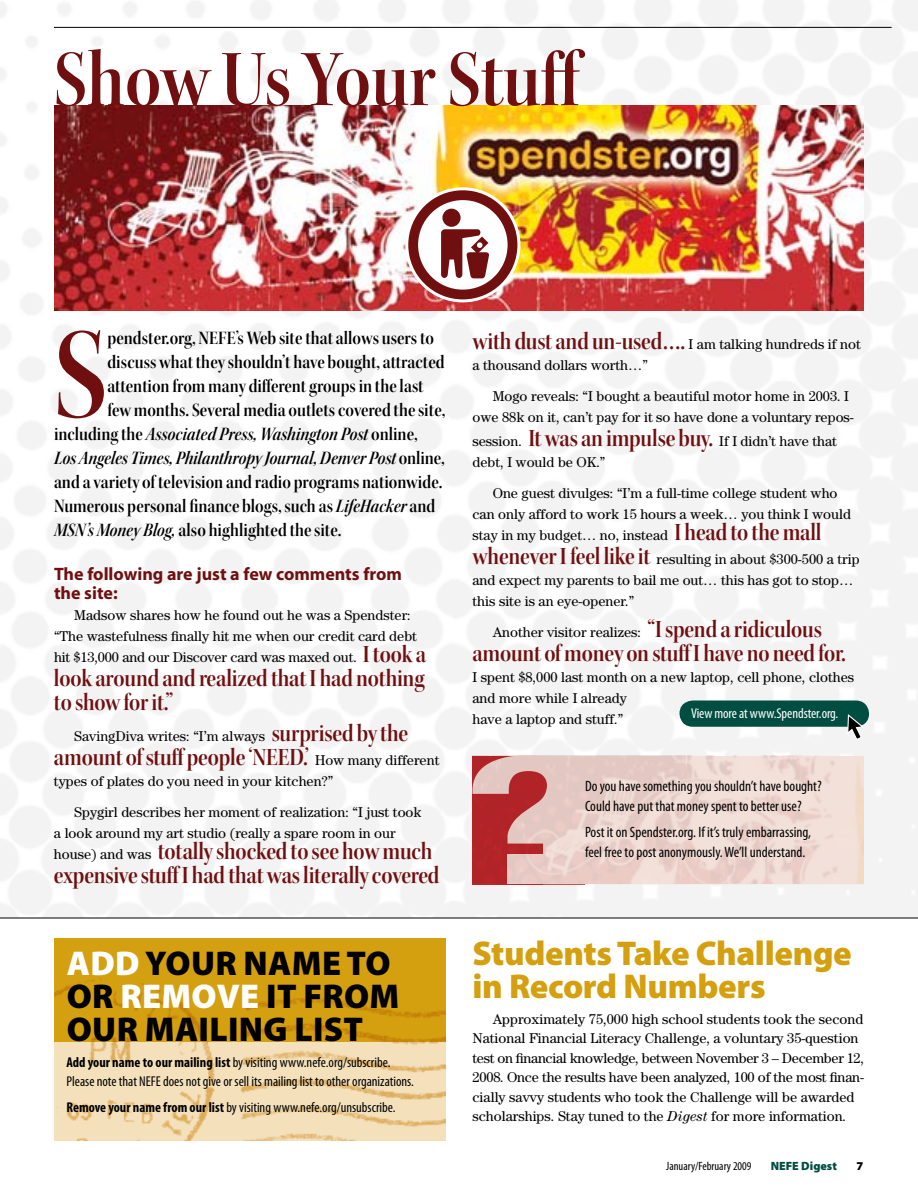
<style>
.page{position:relative;width:918px;height:1188px;background:#fff}
.page>*{position:absolute;margin:0;border:0;box-sizing:border-box;transform-origin:0 0}
.t1{font:133.8px "Kepler Std Semibold Scn Disp";color:#700f10}
.t2{font:82.5px "Kepler Std Semibold Scn Disp";color:#700f10}
.t3{font:900 34.5px/33px "Myriad Pro";letter-spacing:.01em;color:#000}
.t4{font:900 34.5px/33px "Myriad Pro";letter-spacing:-.01em;color:#d5a00f}
.t5{font:900 34.5px "Myriad Pro";color:#fff}
.t6{font:25.5px/24px "Kepler Std Semibold Scn Disp";letter-spacing:-.01em;color:#700f10}
.t7{font:19.5px/24px "Kepler Std Semibold Scn Disp";color:#000}
.t8{font:19.5px/24px "Kepler Std Semibold Scn It Disp";color:#000}
.t9{font:700 18px/19.5px "Myriad";color:#700f10}
.t10{font:condensed 15px/19.5px "Myriad Pro";color:#000}
.t11{font:14.25px/21px "Century";color:#000}
.t12{font:condensed 14.25px/19.5px "Myriad Pro";color:#000}
.t13{font:condensed 14.25px "Myriad Pro";letter-spacing:-.005em;color:#fff}
.t14{font:condensed 12px "Myriad Pro";color:#000}
.t15{font:900 12px "Myriad Pro";color:#004d42}
.t16{font:900 12px "Myriad Pro";color:#000}
.s1{font-family:"Kepler Std Semibold Scn Disp"}
.s2{font-family:"Kepler Std Semibold Scn It Disp"}
.s3{font-family:"Kepler Std Semibold Scn Disp";font-size:25.5px;color:#700f10}
.s4{font-family:"Century";font-size:14.25px;color:#000}
.s5{color:#fff}
.s6{font-weight:700}
.s7{font-style:italic}
</style>
<div class="page">
<img style="left:0;top:0;width:451px;height:608px">
<img style="left:451px;top:0;width:467px;height:666px">
<img style="left:451px;top:666px;width:467px;height:252px">
<hr style="left:54px;top:27px;width:838px;height:1px;background:#000">
<div style="left:680px;top:700px;width:189px;height:27px;background:#004d42;border-radius:13px"></div>
<svg style="left:847px;top:714px;width:17px;height:27px"></svg>
<div style="left:54px;top:938px;width:392px;height:104px;background:#d5a00f"></div>
<img style="left:54px;top:978px;width:392px;height:163px">
<img style="left:54px;top:105px;width:810px;height:205px">
<img style="left:472px;top:756px;width:392px;height:128px">
<hr style="left:0;top:918px;width:918px;height:1px;background:#000">
<svg style="left:407px;top:189px;width:112px;height:112px;background:#7f2829"></svg>
<div style="left:418px;top:200px;width:90px;height:90px;background:#fff;border-radius:50%"></div>
<div style="left:442px;top:209px;width:19px;height:18px;background:#700f10;border-radius:50%"></div>
<svg style="left:441px;top:229px;width:48px;height:49px"></svg>
<div style="left:405px;top:187px;width:115px;height:115px;border:3px solid #fff;border-radius:50%"></div>
<h2 class="t2" style="left:54px;top:34px;width:533px">Show Us Your Stuff</h2>
<h1 class="t1" style="left:54px;top:301px;width:55px">S</h1>
<h3 class="t7" style="left:107px;top:326px;width:340px">pendster.org, NEFE’s Web site that allows users to discuss what they shouldn’t have bought, attracted attention from many different groups in the last few months. Several media outlets covered the site,</h3>
<h3 class="t8" style="left:54px;top:422px;width:392px"><span class="s1">including the</span> Associated Press, Washington Post <span class="s1">online,<br></span>Los Angeles Times, Philanthropy Journal, Denver Post <span class="s1">online,</span></h3>
<h3 class="t7" style="left:54px;top:470px;width:390px">and a variety of television and radio programs nationwide.<br>Numerous personal finance blogs, such as <span class="s2">LifeHacker</span> and<br><span class="s2">MSN’s Money Blog,</span> also highlighted the site.</h3>
<p class="t9" style="left:54px;top:564px;width:350px">The following are just a few comments from the site:</p>
<p class="t11" style="left:54px;top:604px;width:374px;text-indent:20px">Madsow shares how he found out he was a Spendster: “The wastefulness finally hit me when our credit card debt hit $13,000 and our Discover card was maxed out. <span class="s3">I took a</span></p>
<h3 class="t6" style="left:54px;top:666px;width:372px">look around and realized that I had nothing to show for it.”</h3>
<p class="t11" style="left:74px;top:726px;width:335px">SavingDiva writes: “I’m always <span class="s3">surprised by the</span></p>
<h3 class="t6" style="left:54px;top:745px;width:387px">amount of stuff people ‘NEED.’ <span class="s4">How many different</span></h3>
<p class="t11" style="left:74px;top:765px;width:349px;line-height:31.2px;text-indent:-20px">types of plates do you need in your kitchen?”<br>Spygirl describes her moment of realization: “I just took</p>
<p class="t11" style="left:54px;top:823px;width:343px">a look around my art studio (really a spare room in our</p>
<h3 class="t6" style="left:54px;top:840px;width:387px"><span class="s4">house) and was</span> totally shocked to see how much expensive stuff I had that was literally covered</h3>
<h3 class="t3" style="left:67px;top:946px;width:334px;text-indent:73px">Your Name to or <span class="s5">Remove</span> it from<br>Our MailingL</h3>
<h3 class="t5" style="left:67px;top:941px;width:25px">Add</h3>
<h3 class="t3" style="left:313px;top:1012px;width:52px">ist</h3>
<p class="t12" style="left:66px;top:1052px;width:349px"><span class="s6">Add your name to our mailing list</span> by visiting www.nefe.org/subscribe.<br>Please note that NEFE does not give or sell its mailing list to other organizations.</p>
<p class="t12" style="left:66px;top:1098px;width:331px"><span class="s6">Remove your name from our list</span> by visiting www.nefe.org/unsubscribe.</p>
<p class="t11" style="left:472px;top:333px;width:390px"><span class="s3">with dust and un-used….</span> I am talking hundreds if not a thousand dollars worth…”</p>
<p class="t11" style="left:472px;top:385px;width:383px;text-indent:20px">Mogo reveals: “I bought a beautiful motor home in 2003. I owe 88k on it, can’t pay for it so have done a voluntary repos-</p>
<p class="t11" style="left:472px;top:430px;width:366px">session. <span class="s3">It was an impulse buy.</span> If I didn’t have that debt, I would be OK.”</p>
<p class="t11" style="left:472px;top:482px;width:380px;text-indent:20px">One guest divulges: “I’m a full-time college student who can only afford to work 15 hours a week… you think I would stay in my budget… no, instead <span class="s3">I head to the mall</span></p>
<p class="t11" style="left:473px;top:548px;width:389px"><span class="s3">whenever I feel like it</span> resulting in about $300-500 a trip and expect my parents to bail me out… this has got to stop… this site is an eye-opener.”</p>
<p class="t11" style="left:493px;top:621px;width:331px">Another visitor realizes: <span class="s3">“I spend a ridiculous</span></p>
<h3 class="t6" style="left:472px;top:641px;width:375px">amount of money on stuff I have no need for.</h3>
<p class="t11" style="left:472px;top:666px;width:383px">I spent $8,000 last month on a new laptop, cell phone, clothes and more while I already<br>have a laptop and stuff.”</p>
<p class="t13" style="left:691px;top:705px;width:149px">View more at www.Spendster.org.</p>
<p class="t10" style="left:585px;top:776px;width:238px">Do you have something you shouldn’t have bought?<br>Could have put that money spent to better use?</p>
<p class="t10" style="left:585px;top:822px;width:228px">Post it on Spendster.org. If it’s truly embarrassing, feel free to post anonymously. We’ll understand.</p>
<h3 class="t4" style="left:472px;top:935px;width:381px">Students Take Challenge in Record Numbers</h3>
<p class="t11" style="left:473px;top:1009px;width:393px;line-height:19.5px;text-indent:20px">Approximately 75,000 high school students took the second National Financial Literacy Challenge, a voluntary 35-question test on financial knowledge, between November 3 – December 12, 2008. Once the results have been analyzed, 100 of the most finan&shy;cially savvy students who took the Challenge will be awarded scholarships. Stay tuned to the <span class="s7">Digest</span> for more information.</p>
<p class="t14" style="left:666px;top:1159px;width:87px">January/February 2009</p>
<p class="t15" style="left:771px;top:1158px;width:68px">NEFE Digest</p>
<p class="t16" style="left:857px;top:1158px;width:8px">7</p>
</div>
